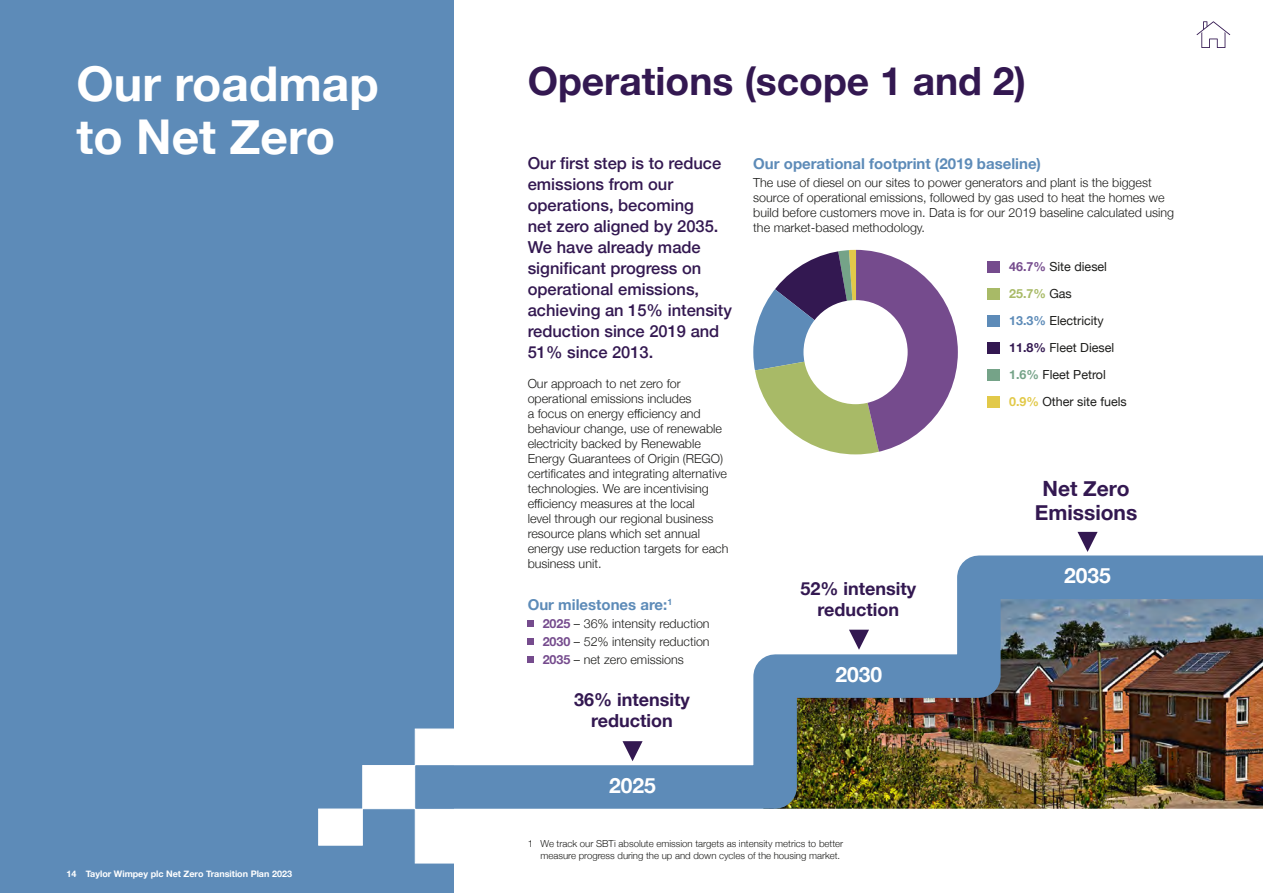
<style>
.page{position:relative;width:1263px;height:893px;background:#fff}
.page>*{position:absolute;margin:0;border:0;box-sizing:border-box;transform-origin:0 0}
.t1{font:700 48px/52.5px "Helvetica Neue";color:#fff}
.t2{font:700 39px "Helvetica Neue";color:#331851}
.t3{font:700 21px/24px "Helvetica Neue";color:#331851;text-align:center}
.t4{font:700 21px "Helvetica Neue";color:#fff}
.t5{font:700 18px/21px "Helvetica Neue";color:#331851;text-align:center}
.t6{font:500 16.5px/21px "Helvetica Neue";color:#331851}
.t7{font:700 15px "Helvetica Neue";color:#5d8bb8}
.t8{font:300 12.45px/15px "Helvetica Neue";color:#1d1d1b}
.t9{font:12.45px/27px "Helvetica Neue";color:#1d1d1b}
.t10{font:300 9.6px/12px "Helvetica Neue";color:#1d1d1b;text-align:right}
.t11{font:700 9px "Helvetica Neue";color:#fff}
.s1{font-weight:700;color:#754b8d}
.s2{font-weight:700;color:#a8ba67}
.s3{font-weight:700;color:#5d8bb8}
.s4{font-weight:700;color:#331851}
.s5{font-weight:700;color:#75a388}
.s6{font-weight:700;color:#e2c949}
</style>
<div class="page">
<div style="left:0;top:0;width:453px;height:893px;background:#5d8bb8"></div>
<div style="left:988px;top:261px;width:12px;height:12px;background:#754b8d"></div>
<div style="left:988px;top:288px;width:12px;height:12px;background:#a8ba67"></div>
<div style="left:988px;top:315px;width:12px;height:12px;background:#5d8bb8"></div>
<div style="left:988px;top:342px;width:12px;height:12px;background:#331851"></div>
<div style="left:988px;top:369px;width:12px;height:12px;background:#75a388"></div>
<div style="left:988px;top:396px;width:12px;height:12px;background:#e2c949"></div>
<svg style="left:753px;top:250px;width:205px;height:204px"></svg>
<div style="left:415px;top:809px;width:57px;height:54px;background:#fff;border:1px solid #fff"></div>
<div style="left:363px;top:765px;width:52px;height:44px;background:#fff"></div>
<div style="left:318px;top:809px;width:45px;height:36px;background:#fff;border:1px solid #fff"></div>
<img style="left:372px;top:534px;width:891px;height:296px">
<svg style="left:622px;top:741px;width:21px;height:20px"></svg>
<svg style="left:849px;top:630px;width:20px;height:20px"></svg>
<svg style="left:1077px;top:532px;width:20px;height:20px"></svg>
<svg style="left:1196px;top:21px;width:34px;height:27px"></svg>
<h1 class="t1" style="left:77px;top:59px;width:304px">Our roadmap to Net Zero</h1>
<p class="t11" style="left:67px;top:867px;width:227px">14 Taylor Wimpey plc Net Zero Transition Plan 2023</p>
<h2 class="t2" style="left:528px;top:50px;width:500px">Operations (scope 1 and 2)</h2>
<h3 class="t6" style="left:528px;top:151px;width:206px">Our first step is to reduce emissions from our operations, becoming<br>net zero aligned by 2035.<br>We have already made significant progress on operational emissions, achieving an 15% intensity reduction since 2019 and<br>51% since 2013.</h3>
<p class="t8" style="left:528px;top:375px;width:202px">Our approach to net zero for operational emissions includes<br>a focus on energy efficiency and behaviour change, use of renewable electricity backed by Renewable Energy Guarantees of Origin (REGO) certificates and integrating alternative technologies. We are incentivising efficiency measures at the local<br>level through our regional business resource plans which set annual energy use reduction targets for each business unit.</p>
<p class="t7" style="left:528px;top:593px;width:146px">Our milestones are:<sup>1</sup></p>
<p class="t8" style="left:543px;top:614px;width:168px;line-height:18px;text-align:justify"><span class="s1">2025</span> – 36% intensity reduction <span class="s1">2030</span> – 52% intensity reduction <span class="s1">2035</span> – net zero emissions</p>
<h3 class="t5" style="left:574px;top:690px;width:117px">36% intensity reduction</h3>
<h3 class="t4" style="left:609px;top:769px;width:48px">2025</h3>
<p class="t7" style="left:753px;top:152px;width:289px">Our operational footprint (2019 baseline)</p>
<p class="t8" style="left:753px;top:174px;width:422px">The use of diesel on our sites to power generators and plant is the biggest source of operational emissions, followed by gas used to heat the homes we build before customers move in. Data is for our 2019 baseline calculated using the market-based methodology.</p>
<p class="t9" style="left:1009px;top:254px;width:119px"><span class="s1">46.7%</span> Site diesel<br><span class="s2">25.7%</span> Gas<br><span class="s3">13.3%</span> Electricity<br><span class="s4">11.8%</span> Fleet Diesel<br><span class="s5">1.6%</span> Fleet Petrol<br><span class="s6">0.9%</span> Other site fuels</p>
<h3 class="t5" style="left:800px;top:579px;width:117px">52% intensity reduction</h3>
<h3 class="t4" style="left:835px;top:658px;width:48px">2030</h3>
<h3 class="t3" style="left:1035px;top:477px;width:104px">Net Zero<br>Emissions</h3>
<h3 class="t4" style="left:1064px;top:559px;width:48px">2035</h3>
<p class="t10" style="left:528px;top:837px;width:317px">1 We track our SBTi absolute emission targets as intensity metrics to better measure progress during the up and down cycles of the housing market.</p>
</div>
